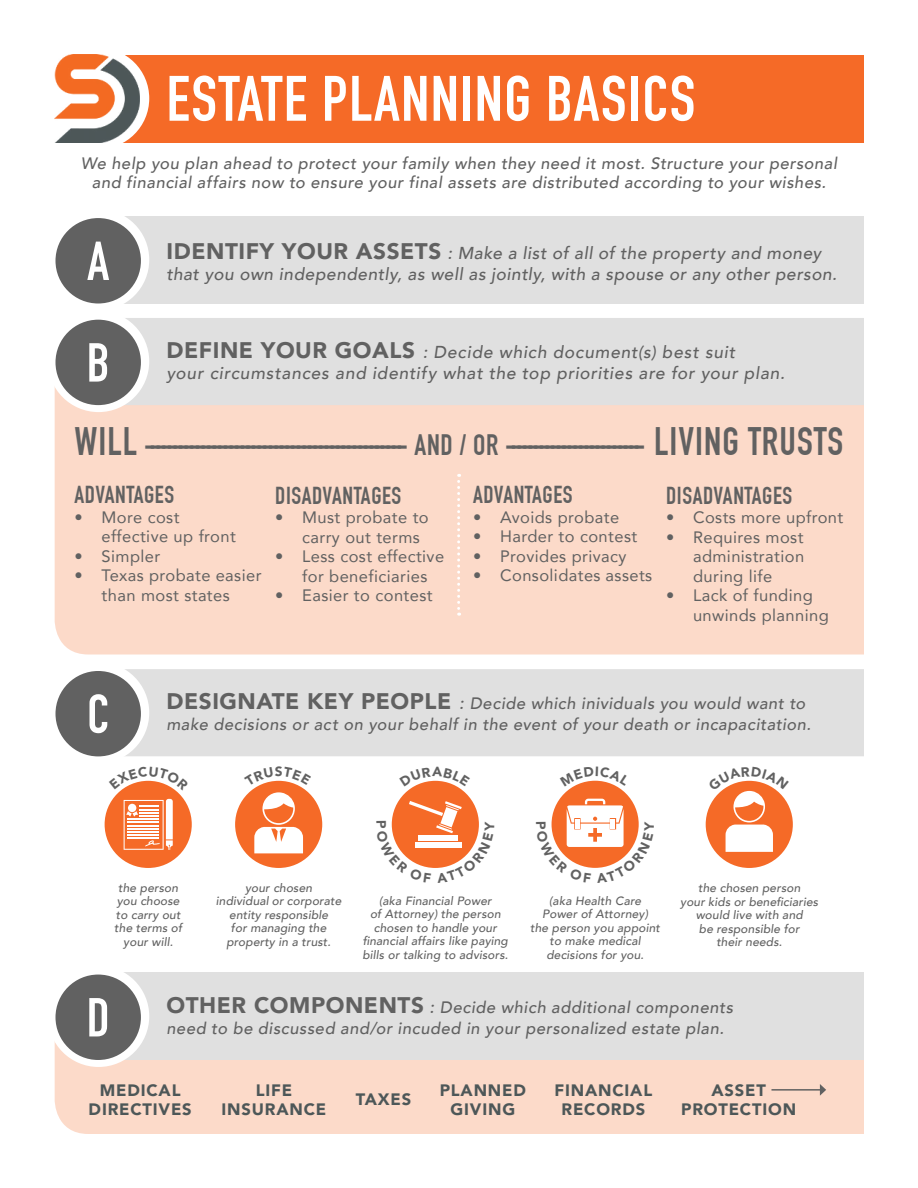
<style>
.page{position:relative;width:918px;height:1188px;background:#fff}
.page>*{position:absolute;margin:0;border:0;box-sizing:border-box;transform-origin:0 0}
.t1{font:700 63px "DIN Condensed";letter-spacing:.025em;color:#fff}
.t2{font:700 54px "DIN Condensed";color:#fff}
.t3{font:700 28.95px "DIN Condensed";color:#616161}
.t4{font:700 24px "DIN Condensed";letter-spacing:.025em;color:#616161}
.t5{font:italic 500 17.25px "Avenir";letter-spacing:.035em;color:#616161}
.t6{font:italic 500 16.5px/19.5px "Avenir";letter-spacing:.035em;color:#616161;text-align:center}
.t7{font:16.5px/19.5px "Avenir";letter-spacing:.025em;color:#616161}
.t8{font:900 16.5px/19.8px "Avenir";letter-spacing:.05em;color:#4d5758;text-align:center}
.t9{font:italic 500 12px/13.5px "Avenir";letter-spacing:.01em;color:#616161;text-align:center}
.s1{font-weight:900;font-style:normal;font-size:22.5px}
.s2{font-size:38.85px}
.s3{font-size:17.25px}
</style>
<div class="page">
<div style="left:125px;top:669px;width:739px;height:87px;background:#e0e0e0"></div>
<div style="left:96px;top:55px;width:768px;height:87px;background:#f56a27"></div>
<div style="left:48px;top:48px;width:101px;height:101px;background:#fff;border-radius:50%"></div>
<img style="left:55px;top:55px;width:84px;height:87px">
<div style="left:55px;top:405px;width:809px;height:250px;background:#fcdac9"></div>
<svg style="left:457px;top:474px;width:3px;height:142px"></svg>
<div style="left:96px;top:216px;width:768px;height:88px;background:#e0e0e0"></div>
<div style="left:48px;top:209px;width:101px;height:101px;background:#fff;border-radius:50%"></div>
<div style="left:56px;top:218px;width:85px;height:86px;background:#616161;border-radius:50%"></div>
<div style="left:54px;top:318px;width:810px;height:87px;background:#e0e0e0"></div>
<div style="left:48px;top:311px;width:101px;height:101px;background:#fff;border-radius:50%"></div>
<div style="left:56px;top:320px;width:85px;height:85px;background:#616161;border-radius:50%"></div>
<div style="left:48px;top:662px;width:101px;height:101px;background:#fff;border-radius:50%"></div>
<div style="left:56px;top:671px;width:85px;height:85px;background:#616161;border-radius:50%"></div>
<div style="left:55px;top:1043px;width:809px;height:91px;background:#fcdac9"></div>
<div style="left:96px;top:973px;width:768px;height:87px;background:#e0e0e0"></div>
<div style="left:48px;top:966px;width:101px;height:101px;background:#fff;border-radius:50%"></div>
<div style="left:56px;top:975px;width:85px;height:85px;background:#616161;border-radius:50%"></div>
<div style="left:105px;top:781px;width:87px;height:87px;background:#f56a27;border-radius:50%"></div>
<svg style="left:124px;top:799px;width:49px;height:51px"></svg>
<div style="left:392px;top:781px;width:87px;height:87px;background:#f56a27;border-radius:50%"></div>
<div style="left:552px;top:781px;width:87px;height:87px;background:#f56a27;border-radius:50%"></div>
<div style="left:235px;top:781px;width:87px;height:87px;background:#f56a27;border-radius:50%"></div>
<svg style="left:254px;top:792px;width:49px;height:61px"></svg>
<div style="left:706px;top:781px;width:87px;height:87px;background:#f56a27;border-radius:50%"></div>
<hr style="left:771px;top:1089px;width:50px;height:2px;background:#616161">
<svg style="left:820px;top:1084px;width:6px;height:12px"></svg>
<svg style="left:120px;top:780px;width:56px;height:11px"></svg>
<svg style="left:391px;top:801px;width:88px;height:67px"></svg>
<svg style="left:413px;top:780px;width:45px;height:7px"></svg>
<svg style="left:574px;top:780px;width:42px;height:6px"></svg>
<svg style="left:551px;top:799px;width:88px;height:69px"></svg>
<svg style="left:258px;top:780px;width:41px;height:6px"></svg>
<svg style="left:708px;top:780px;width:81px;height:72px"></svg>
<h1 class="t1" style="left:166px;top:73px;width:530px">ESTATE PLANNING BASICS</h1>
<h3 class="t6" style="left:81px;top:155px;width:758px">We help you plan ahead to protect your family when they need it most. Structure your personal and financial affairs now to ensure your final assets are distributed according to your wishes.</h3>
<h2 class="t2" style="left:87px;top:239px;width:23px">A</h2>
<h2 class="t2" style="left:87px;top:341px;width:24px">B</h2>
<h3 class="t5" style="left:166px;top:246px;width:656px"><span class="s1">IDENTIFY YOUR ASSETS</span> : Make a list of all of the property and money</h3>
<h3 class="t5" style="left:166px;top:267px;width:672px">that you own independently, as well as jointly, with a spouse or any other person.</h3>
<h3 class="t5" style="left:166px;top:344px;width:570px"><span class="s1">DEFINE YOUR GOALS</span> : Decide which document(s) best suit</h3>
<h3 class="t5" style="left:166px;top:365px;width:620px">your circumstances and identify what the top priorities are for your plan.</h3>
<h3 class="t3" style="left:75px;top:434px;width:770px"><span class="s2">W I L L</span> ---------------------------------------------- A N D / O R ------------------------ <span class="s2">L I V I N G T R U S T S</span></h3>
<h3 class="t4" style="left:75px;top:485px;width:101px">ADVANTAGES</h3>
<h3 class="t7" style="left:102px;top:507px;width:136px;text-indent:-27px">• More cost effective up front</h3>
<h3 class="t7" style="left:75px;top:546px;width:87px">• Simpler</h3>
<h3 class="t7" style="left:75px;top:565px;width:188px;text-align:center">• Texas probate easier than most states</h3>
<h3 class="t4" style="left:275px;top:486px;width:128px">DISADVANTAGES</h3>
<h3 class="t7" style="left:302px;top:507px;width:128px;text-indent:-27px">• Must probate to carry out terms</h3>
<h3 class="t7" style="left:302px;top:546px;width:143px;text-indent:-27px">• Less cost effective for beneficiaries</h3>
<h3 class="t7" style="left:275px;top:585px;width:159px">• Easier to contest</h3>
<h3 class="t4" style="left:473px;top:485px;width:101px">ADVANTAGES</h3>
<h3 class="t7" style="left:473px;top:507px;width:148px">• Avoids probate</h3>
<h3 class="t7" style="left:473px;top:526px;width:166px">• Harder to contest</h3>
<h3 class="t7" style="left:473px;top:546px;width:155px">• Provides privacy</h3>
<h3 class="t7" style="left:473px;top:565px;width:181px">• Consolidates assets</h3>
<h3 class="t4" style="left:666px;top:486px;width:128px">DISADVANTAGES</h3>
<h3 class="t7" style="left:666px;top:507px;width:179px">• Costs more upfront</h3>
<h3 class="t7" style="left:693px;top:527px;width:113px;text-align:justify;text-indent:-27px">• Requires most administration during life</h3>
<h3 class="t7" style="left:693px;top:585px;width:137px;text-indent:-27px">• Lack of funding unwinds planning</h3>
<h2 class="t2" style="left:87px;top:692px;width:23px">C</h2>
<h3 class="t6" style="left:166px;top:695px;width:640px"><span class="s1">DESIGNATE KEY PEOPLE</span> <span class="s3">:</span> Decide which inividuals you would want to</h3>
<h3 class="t6" style="left:166px;top:716px;width:646px">make decisions or act on your behalf in the event of your death or incapacitation.</h3>
<p class="t9" style="left:114px;top:882px;width:69px">the person you choose to carry out the terms of your will.</p>
<p class="t9" style="left:216px;top:882px;width:127px">your chosen<br>individual or corporate entity responsible<br>for managing the property in a trust.</p>
<p class="t9" style="left:680px;top:882px;width:139px">the chosen person<br>your kids or beneficiaries would live with and<br>be responsible for<br>their needs.</p>
<p class="t9" style="left:362px;top:895px;width:147px">(aka Financial Power<br>of Attorney) the person chosen to handle your financial affairs like paying bills or talking to advisors.</p>
<p class="t9" style="left:530px;top:895px;width:131px">(aka Health Care<br>Power of Attorney)<br>the person you appoint to make medical decisions for you.</p>
<h2 class="t2" style="left:87px;top:996px;width:24px">D</h2>
<h3 class="t6" style="left:166px;top:999px;width:568px"><span class="s1">OTHER COMPONENTS</span> <span class="s3">:</span> Decide which additional components</h3>
<h3 class="t6" style="left:166px;top:1020px;width:559px">need to be discussed and/or incuded in your personalized estate plan.</h3>
<h3 class="t8" style="left:89px;top:1080px;width:105px">MEDICAL<br>DIRECTIVES</h3>
<h3 class="t8" style="left:440px;top:1080px;width:88px">PLANNED<br>GIVING</h3>
<h3 class="t8" style="left:555px;top:1080px;width:99px">FINANCIAL<br>RECORDS</h3>
<h3 class="t8" style="left:222px;top:1080px;width:106px">LIFE<br>INSURANCE</h3>
<h3 class="t8" style="left:356px;top:1090px;width:57px">TAXES</h3>
<h3 class="t8" style="left:681px;top:1080px;width:116px">ASSET<br>PROTECTION</h3>
</div>
